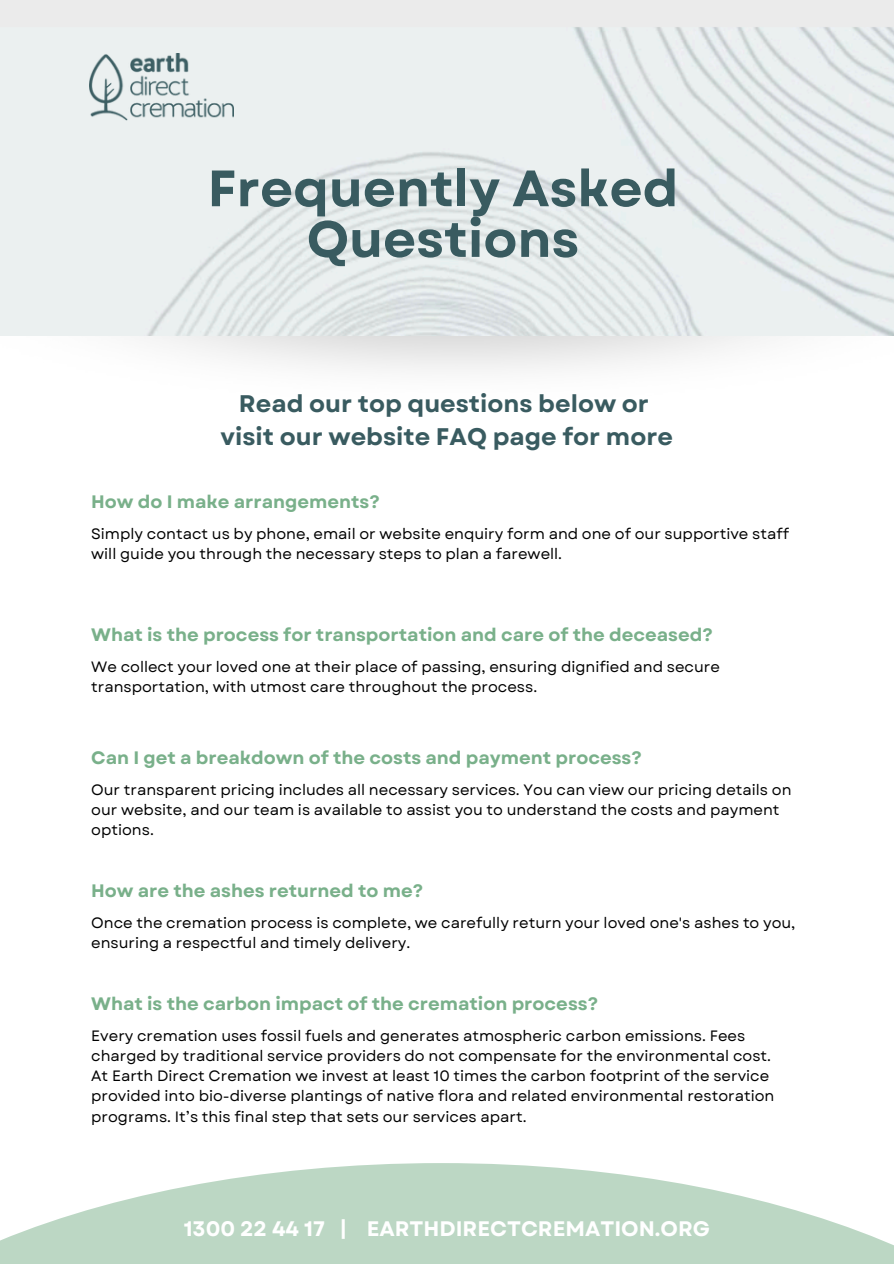
<style>
.page{position:relative;width:894px;height:1264px;background:#fff}
.page>*{position:absolute;margin:0;border:0;box-sizing:border-box;transform-origin:0 0}
.t1{font:700 51px/50.7px "Garet";color:#395b60;text-align:center}
.t2{font:700 24px/32.7px "Garet";color:#395b60;text-align:center}
.t3{font:700 21px "Garet";color:#fff}
.t4{font:700 18px "Garet";color:#79b08a}
.t5{font:15px/20.2px "Garet";color:#000}
</style>
<div class="page">
<img style="left:0;top:0;width:893px;height:335px">
<img style="left:89px;top:53px;width:144px;height:68px">
<svg style="left:0;top:1163px;width:893px;height:100px;fill:#bcd7c4"></svg>
<p class="t1" style="left:207px;top:163px;width:472px">Frequently Asked<br>Questions</p>
<p class="t2" style="left:220px;top:387px;width:453px">Read our top questions below or visit our website FAQ page for more</p>
<h4 class="t4" style="left:91px;top:489px;width:290px">How do I make arrangements?</h4>
<h2 class="t5" style="left:91px;top:523px;width:699px">Simply contact us by phone, email or website enquiry form and one of our supportive staff will guide you through the necessary steps to plan a farewell.</h2>
<h4 class="t4" style="left:91px;top:622px;width:623px">What is the process for transportation and care of the deceased?</h4>
<p class="t5" style="left:91px;top:656px;width:630px">We collect your loved one at their place of passing, ensuring dignified and secure transportation, with utmost care throughout the process.</p>
<h4 class="t4" style="left:91px;top:745px;width:552px">Can I get a breakdown of the costs and payment process?</h4>
<p class="t5" style="left:91px;top:779px;width:701px">Our transparent pricing includes all necessary services. You can view our pricing details on our website, and our team is available to assist you to understand the costs and payment options.</p>
<h4 class="t4" style="left:91px;top:878px;width:333px">How are the ashes returned to me?</h4>
<p class="t5" style="left:91px;top:912px;width:705px">Once the cremation process is complete, we carefully return your loved one's ashes to you, ensuring a respectful and timely delivery.</p>
<h4 class="t4" style="left:91px;top:990px;width:508px">What is the carbon impact of the cremation process?</h4>
<p class="t5" style="left:91px;top:1025px;width:684px">Every cremation uses fossil fuels and generates atmospheric carbon emissions. Fees charged by traditional service providers do not compensate for the environmental cost.<br>At Earth Direct Cremation we invest at least 10 times the carbon footprint of the service provided into bio-diverse plantings of native flora and related environmental restoration programs. It’s this final step that sets our services apart.</p>
<h1 class="t3" style="left:184px;top:1213px;width:527px">1300 22 44 17 | EARTHDIRECTCREMATION.ORG</h1>
</div>
